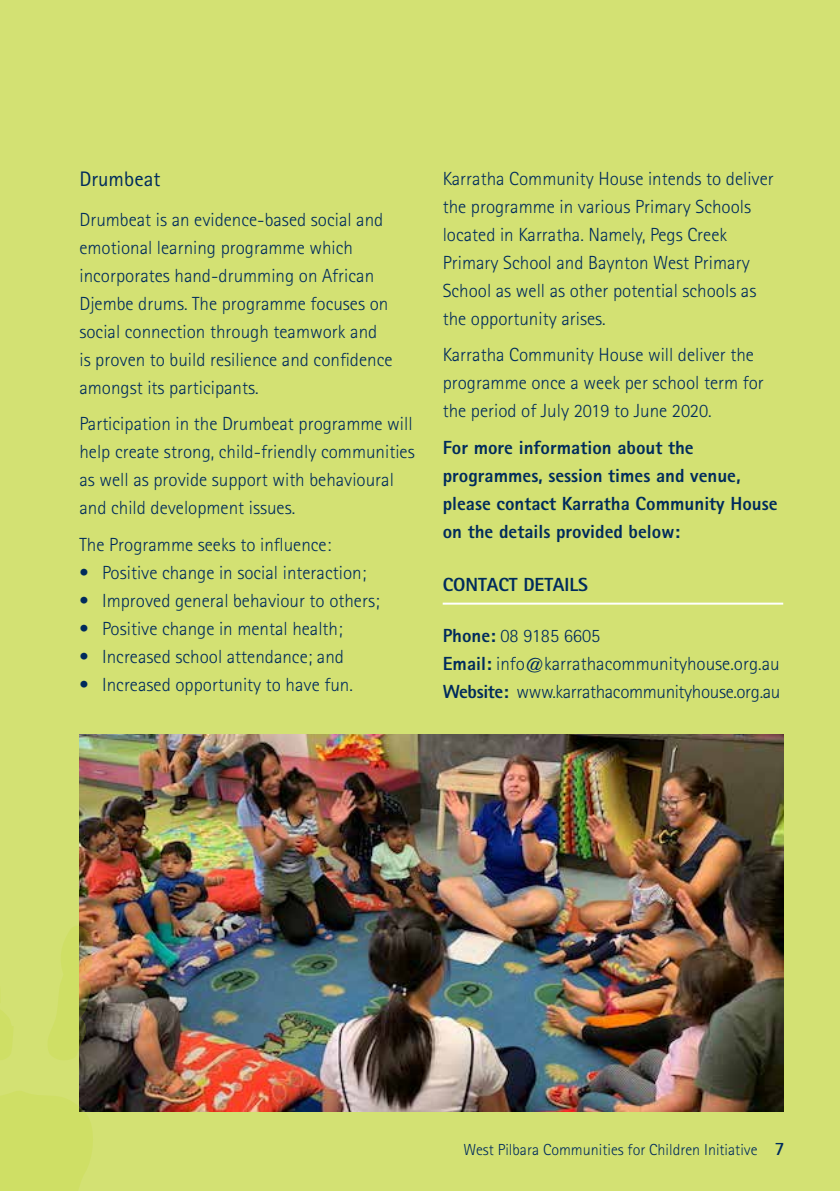
<style>
.page{position:relative;width:840px;height:1191px;background:#fff}
.page>*{position:absolute;margin:0;border:0;box-sizing:border-box;transform-origin:0 0}
.t1{font:21px "Agfa Rotis Sans Serif";color:#002b5c}
.t2{font:300 19px/28px "Agfa Rotis Sans Serif";color:#002b5c}
.t3{font:800 19px/28px "Agfa Rotis Sans Serif";color:#002b5c}
.t4{font:300 16px "Agfa Rotis Sans Serif";color:#002b5c}
.s1{font-weight:800}
.s2{font-weight:700;font-size:19px}
</style>
<div class="page">
<div style="left:0;top:0;width:839px;height:1191px;background:#d3e173"></div>
<hr style="left:442px;top:602px;width:340px;height:2px;background:#fff">
<img style="left:79px;top:734px;width:703px;height:377px">
<svg style="left:0;top:1088px;width:155px;height:103px"></svg>
<img style="left:48px;top:924px;width:47px;height:138px">
<svg style="left:0;top:1010px;width:13px;height:50px"></svg>
<p class="t1" style="left:79px;top:167px;width:82px">Drumbeat</p>
<p class="t2" style="left:79px;top:205px;width:314px">Drumbeat is an evidence-based social and emotional learning programme which incorporates hand-drumming on African Djembe drums. The programme focuses on social connection through teamwork and is proven to build resilience and confidence amongst its participants.</p>
<p class="t2" style="left:79px;top:410px;width:336px">Participation in the Drumbeat programme will help create strong, child-friendly communities as well as provide support with behavioural and child development issues.</p>
<p class="t2" style="left:79px;top:530px;width:253px">The Programme seeks to influence:</p>
<p class="t2" style="left:79px;top:558px;width:288px">• Positive change in social interaction;</p>
<p class="t2" style="left:79px;top:586px;width:301px">• Improved general behaviour to others;</p>
<p class="t2" style="left:79px;top:614px;width:264px">• Positive change in mental health;</p>
<p class="t2" style="left:79px;top:642px;width:266px">• Increased school attendance; and</p>
<p class="t2" style="left:79px;top:670px;width:275px">• Increased opportunity to have fun.</p>
<p class="t2" style="left:442px;top:164px;width:332px">Karratha Community House intends to deliver the programme in various Primary Schools located in Karratha. Namely, Pegs Creek Primary School and Baynton West Primary School as well as other potential schools as the opportunity arises.</p>
<p class="t2" style="left:442px;top:341px;width:322px">Karratha Community House will deliver the programme once a week per school term for the period of July 2019 to June 2020.</p>
<p class="t3" style="left:442px;top:433px;width:336px">For more information about the programmes, session times and venue, please contact Karratha Community House on the details provided below:</p>
<p class="t3" style="left:442px;top:570px;width:147px">CONTACT DETAILS</p>
<p class="t2" style="left:442px;top:621px;width:339px"><span class="s1">Phone:</span> 08 9185 6605<br><span class="s1">Email:</span> info@karrathacommunityhouse.org.au<br><span class="s1">Website:</span> www.karrathacommunityhouse.org.au</p>
<p class="t4" style="left:463px;top:1140px;width:322px">West Pilbara Communities for Children Initiative <span class="s2">7</span></p>
</div>
